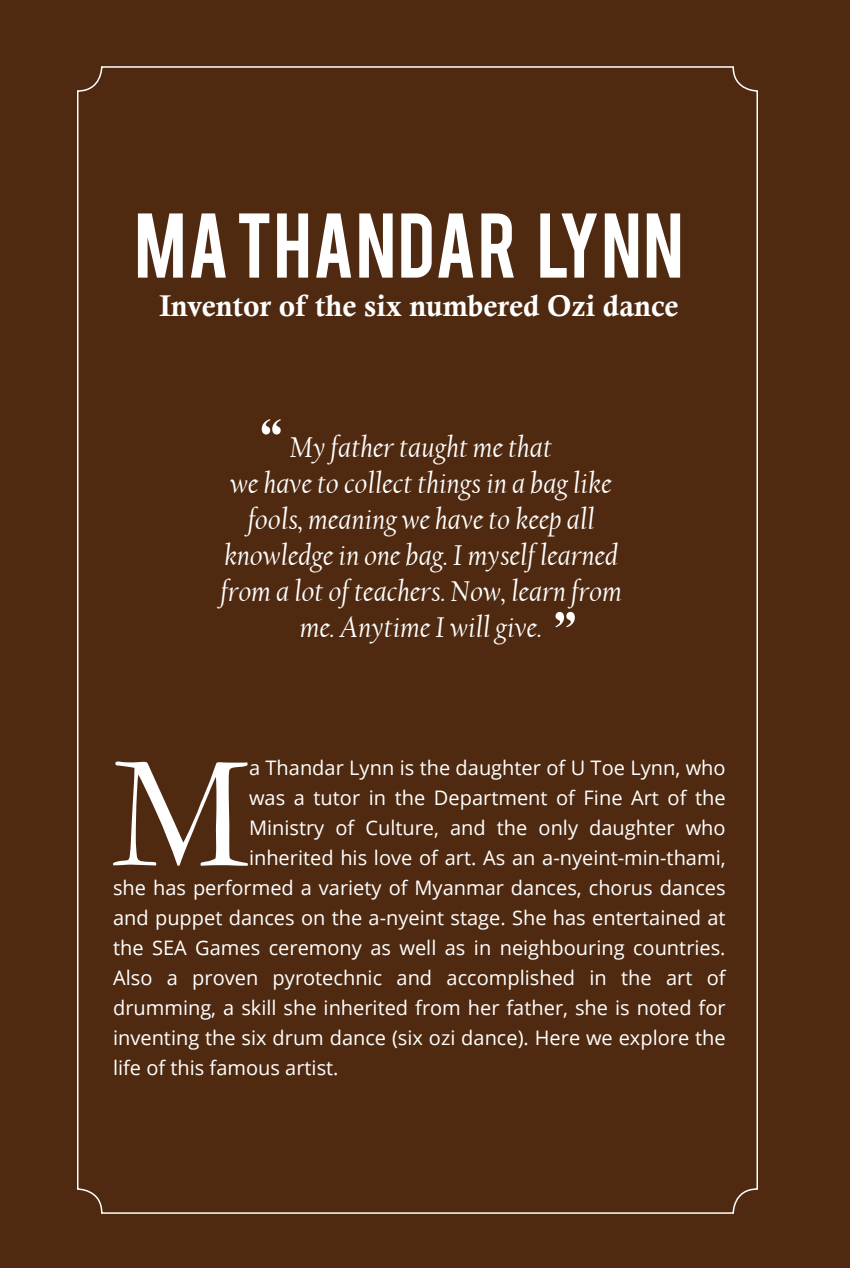
<style>
.page{position:relative;width:850px;height:1268px;background:#fff}
.page>*{position:absolute;margin:0;border:0;box-sizing:border-box;transform-origin:0 0}
.t1{font:164.4px "Garamond";color:#fff}
.t2{font:72px "Bebas";letter-spacing:.02em;color:#fff}
.t3{font:56px "Engravers";color:#fff}
.t4{font:italic 30px/36px "Californian FB";letter-spacing:.005em;color:#fff;text-align:center}
.t5{font:30px "Calis MT Bol";color:#fff}
.t6{font:20px "Open Sans";color:#fff}
</style>
<div class="page">
<div style="left:0;top:0;width:850px;height:1267px;background:#4f2a11"></div>
<h2 class="t2" style="left:135px;top:193px;width:550px">MA THANDAR LYNN</h2>
<h3 class="t5" style="left:159px;top:288px;width:520px">Inventor of the six numbered Ozi dance</h3>
<h3 class="t3" style="left:254px;top:405px;width:35px">“</h3>
<h3 class="t4" style="left:220px;top:429px;width:403px">My father taught me that<br>we have to collect things in a bag like fools, meaning we have to keep all knowledge in one bag. I myself learned from a lot of teachers. Now, learn from me. Anytime I will give.</h3>
<h3 class="t3" style="left:548px;top:598px;width:35px">”</h3>
<h1 class="t1" style="left:112px;top:702px;width:138px">M</h1>
<p class="t6" style="left:249px;top:754px;width:478px">a Thandar Lynn is the daughter of U Toe Lynn, who</p>
<p class="t6" style="left:249px;top:784px;width:478px">was a tutor in the Department of Fine Art of the</p>
<p class="t6" style="left:249px;top:814px;width:478px">Ministry of Culture, and the only daughter who</p>
<p class="t6" style="left:249px;top:844px;width:478px">inherited his love of art. As an a-nyeint-min-thami,</p>
<p class="t6" style="left:113px;top:874px;width:614px">she has performed a variety of Myanmar dances, chorus dances</p>
<p class="t6" style="left:113px;top:904px;width:614px">and puppet dances on the a-nyeint stage. She has entertained at</p>
<p class="t6" style="left:113px;top:934px;width:614px">the SEA Games ceremony as well as in neighbouring countries.</p>
<p class="t6" style="left:113px;top:964px;width:614px">Also a proven pyrotechnic and accomplished in the art of</p>
<p class="t6" style="left:113px;top:994px;width:614px">drumming, a skill she inherited from her father, she is noted for</p>
<p class="t6" style="left:113px;top:1024px;width:614px">inventing the six drum dance (six ozi dance). Here we explore the</p>
<p class="t6" style="left:113px;top:1054px;width:227px">life of this famous artist.</p>
</div>
